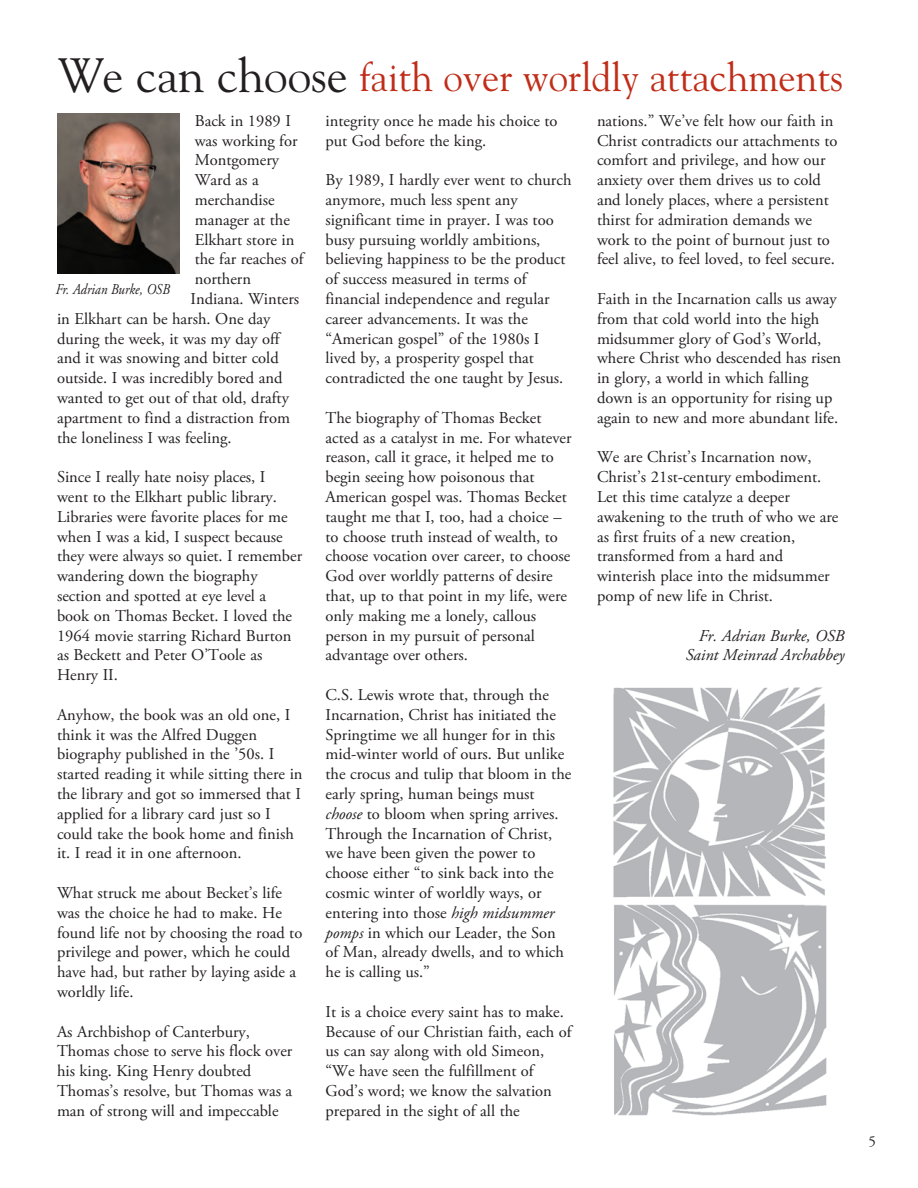
<style>
.page{position:relative;width:918px;height:1188px;background:#fff}
.page>*{position:absolute;margin:0;border:0;box-sizing:border-box;transform-origin:0 0}
.t1{font:48px "Goudy";color:#231f20}
.t2{font:40.5px "Goudy";color:#c02d19;scale:.96 1}
.t3{font:16.5px/19.8px "Adobe Garamond Pro";color:#231f20}
.t4{font:italic 16.5px/19.8px "Adobe Garamond Pro";color:#231f20;text-align:right}
.t5{font:italic 15px "Adobe Garamond";color:#231f20;scale:.87 1}
.t6{font:15px "Adobe Garamond";color:#231f20}
.s1{font-style:italic}
</style>
<div class="page">
<img style="left:57px;top:114px;width:123px;height:159px">
<img style="left:614px;top:904px;width:213px;height:212px">
<img style="left:613px;top:687px;width:213px;height:211px">
<h1 class="t1" style="left:58px;top:56px;width:291px">We can choose</h1>
<h2 class="t2" style="left:360px;top:61px;width:505px">faith over worldly attachments</h2>
<p class="t3" style="left:195px;top:112px;width:98px">Back in 1989 I</p>
<p class="t3" style="left:195px;top:132px;width:104px">was working for</p>
<p class="t3" style="left:195px;top:152px;width:86px">Montgomery</p>
<p class="t3" style="left:195px;top:172px;width:66px">Ward as a</p>
<p class="t3" style="left:195px;top:192px;width:81px">merchandise</p>
<p class="t3" style="left:195px;top:211px;width:97px">manager at the</p>
<p class="t3" style="left:195px;top:231px;width:101px">Elkhart store in</p>
<p class="t3" style="left:195px;top:251px;width:111px">the far reaches of</p>
<p class="t3" style="left:195px;top:271px;width:58px">northern</p>
<p class="t3" style="left:191px;top:291px;width:110px">Indiana. Winters</p>
<p class="t3" style="left:57px;top:310px;width:215px">in Elkhart can be harsh. One day</p>
<p class="t3" style="left:57px;top:330px;width:224px">during the week, it was my day off</p>
<p class="t3" style="left:57px;top:350px;width:223px">and it was snowing and bitter cold</p>
<p class="t3" style="left:57px;top:370px;width:227px">outside. I was incredibly bored and</p>
<p class="t3" style="left:57px;top:390px;width:233px">wanted to get out of that old, drafty</p>
<p class="t3" style="left:57px;top:409px;width:235px">apartment to find a distraction from</p>
<p class="t3" style="left:57px;top:429px;width:176px">the loneliness I was feeling.</p>
<p class="t3" style="left:57px;top:469px;width:247px">Since I really hate noisy places, I<br>went to the Elkhart public library.<br>Libraries were favorite places for me when I was a kid, I suspect because they were always so quiet. I remember wandering down the biography section and spotted at eye level a book on Thomas Becket. I loved the<br>1964 movie starring Richard Burton as Beckett and Peter O’Toole as<br>Henry II.</p>
<p class="t3" style="left:57px;top:706px;width:247px">Anyhow, the book was an old one, I think it was the Alfred Duggen biography published in the ’50s. I started reading it while sitting there in the library and got so immersed that I applied for a library card just so I could take the book home and finish it. I read it in one afternoon.</p>
<p class="t3" style="left:57px;top:885px;width:247px">What struck me about Becket’s life was the choice he had to make. He found life not by choosing the road to privilege and power, which he could have had, but rather by laying aside a worldly life.</p>
<p class="t3" style="left:57px;top:1023px;width:237px">As Archbishop of Canterbury,<br>Thomas chose to serve his flock over his king. King Henry doubted<br>Thomas’s resolve, but Thomas was a man of strong will and impeccable</p>
<p class="t5" style="left:55px;top:283px;width:133px">Fr. Adrian Burke, OSB</p>
<p class="t3" style="left:326px;top:112px;width:234px">integrity once he made his choice to put God before the king.</p>
<p class="t3" style="left:326px;top:172px;width:248px">By 1989, I hardly ever went to church anymore, much less spent any significant time in prayer. I was too busy pursuing worldly ambitions, believing happiness to be the product of success measured in terms of financial independence and regular career advancements. It was the “American gospel” of the 1980s I lived by, a prosperity gospel that contradicted the one taught by Jesus.</p>
<p class="t3" style="left:326px;top:409px;width:248px">The biography of Thomas Becket acted as a catalyst in me. For whatever reason, call it grace, it helped me to begin seeing how poisonous that American gospel was. Thomas Becket taught me that I, too, had a choice – to choose truth instead of wealth, to choose vocation over career, to choose God over worldly patterns of desire that, up to that point in my life, were only making me a lonely, callous person in my pursuit of personal advantage over others.</p>
<p class="t3" style="left:326px;top:687px;width:247px">C.S. Lewis wrote that, through the Incarnation, Christ has initiated the Springtime we all hunger for in this mid-winter world of ours. But unlike the crocus and tulip that bloom in the early spring, human beings must <span class="s1">choose</span> to bloom when spring arrives.<br>Through the Incarnation of Christ, we have been given the power to choose either “to sink back into the cosmic winter of worldly ways, or entering into those <span class="s1">high midsummer pomps</span> in which our Leader, the Son of Man, already dwells, and to which he is calling us.”</p>
<p class="t3" style="left:326px;top:1003px;width:248px">It is a choice every saint has to make.<br>Because of our Christian faith, each of us can say along with old Simeon, “We have seen the fulfillment of God’s word; we know the salvation prepared in the sight of all the</p>
<p class="t3" style="left:597px;top:112px;width:242px">nations.” We’ve felt how our faith in Christ contradicts our attachments to comfort and privilege, and how our anxiety over them drives us to cold and lonely places, where a persistent thirst for admiration demands we work to the point of burnout just to feel alive, to feel loved, to feel secure.</p>
<p class="t3" style="left:597px;top:291px;width:246px">Faith in the Incarnation calls us away from that cold world into the high midsummer glory of God’s World, where Christ who descended has risen in glory, a world in which falling down is an opportunity for rising up again to new and more abundant life.</p>
<p class="t3" style="left:597px;top:449px;width:243px">We are Christ’s Incarnation now,<br>Christ’s 21st-century embodiment.<br>Let this time catalyze a deeper awakening to the truth of who we are as first fruits of a new creation, transformed from a hard and winterish place into the midsummer pomp of new life in Christ.</p>
<p class="t4" style="left:686px;top:627px;width:160px">Fr. Adrian Burke, OSB<br>Saint Meinrad Archabbey</p>
<p class="t6" style="left:868px;top:1134px;width:9px">5</p>
</div>
